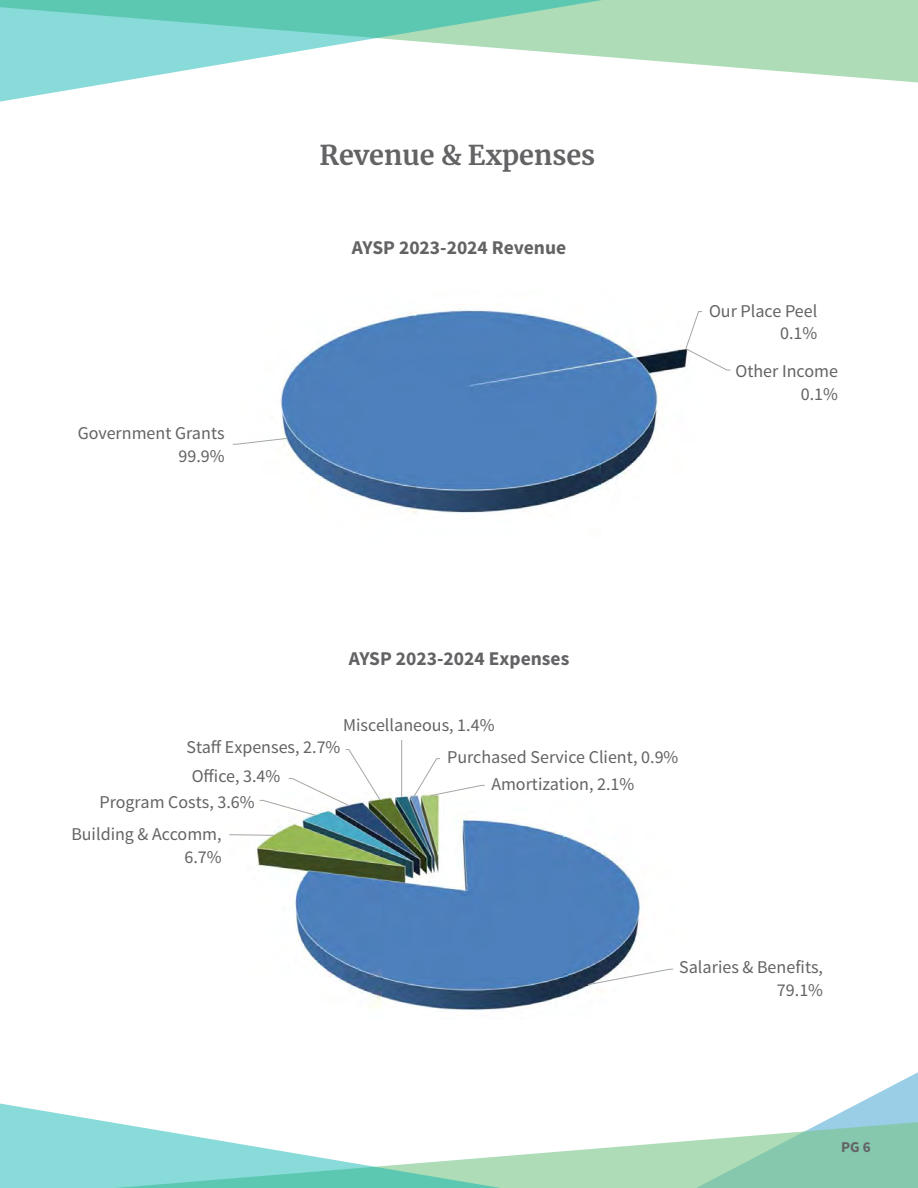
<style>
.page{position:relative;width:918px;height:1188px;background:#fff}
.page>*{position:absolute;margin:0;border:0;box-sizing:border-box;transform-origin:0 0}
.Heading_1_-_titiles_of_pages{font:700 27px "Merriweather";color:#636366}
.Revenues_H2{font:700 19.5px "Source Sans Pro";color:#636366}
.t1{font:18px/22.5px "Source Sans Pro";color:#636366;text-align:right}
.t2{font:700 15px "Source Sans Pro";color:#636366}
</style>
<div class="page">
<svg style="left:827px;top:1072px;width:91px;height:48px"></svg>
<svg style="left:652px;top:1120px;width:266px;height:68px;fill:#85c8ad"></svg>
<svg style="left:0;top:1103px;width:652px;height:85px"></svg>
<svg style="left:652px;top:0;width:266px;height:83px;background:#b8e0c0"></svg>
<svg style="left:0;top:0;width:652px;height:102px"></svg>
<img style="left:256px;top:792px;width:417px;height:219px">
<svg style="left:587px;top:969px;width:86px;height:16px"></svg>
<svg style="left:229px;top:834px;width:46px;height:2px"></svg>
<svg style="left:259px;top:749px;width:122px;height:67px"></svg>
<hr style="left:401px;top:740px;width:1px;height:57px;background:#a6a6a6">
<svg style="left:413px;top:758px;width:72px;height:39px"></svg>
<img style="left:280px;top:310px;width:405px;height:204px">
<svg style="left:232px;top:438px;width:56px;height:7px"></svg>
<svg style="left:685px;top:311px;width:46px;height:60px"></svg>
<h1 class="Heading_1_-_titiles_of_pages" style="left:320px;top:137px;width:277px">Revenue &amp; Expenses</h1>
<p class="t1" style="left:78px;top:422px;width:148px">Government Grants<br>99.9%</p>
<p class="Revenues_H2" style="left:352px;top:235px;width:216px">AYSP 2023-2024 Revenue</p>
<p class="t1" style="left:709px;top:300px;width:110px">Our Place Peel<br>0.1%</p>
<p class="t1" style="left:736px;top:360px;width:104px">Other Income<br>0.1%</p>
<p class="Revenues_H2" style="left:349px;top:646px;width:222px">AYSP 2023-2024 Expenses</p>
<p class="t1" style="left:343px;top:714px;width:153px">Miscellaneous, 1.4%</p>
<p class="t1" style="left:187px;top:737px;width:155px">Staff Expenses, 2.7%</p>
<p class="t1" style="left:192px;top:765px;width:90px">Office, 3.4%</p>
<p class="t1" style="left:99px;top:791px;width:157px">Program Costs, 3.6%</p>
<p class="t1" style="left:71px;top:824px;width:152px">Building &amp; Accomm,<br>6.7%</p>
<p class="t1" style="left:447px;top:746px;width:233px">Purchased Service Client, 0.9%</p>
<p class="t1" style="left:491px;top:773px;width:145px">Amortization, 2.1%</p>
<p class="t1" style="left:679px;top:956px;width:145px">Salaries &amp; Benefits,<br>79.1%</p>
<p class="t2" style="left:841px;top:1137px;width:31px">PG 6</p>
</div>
